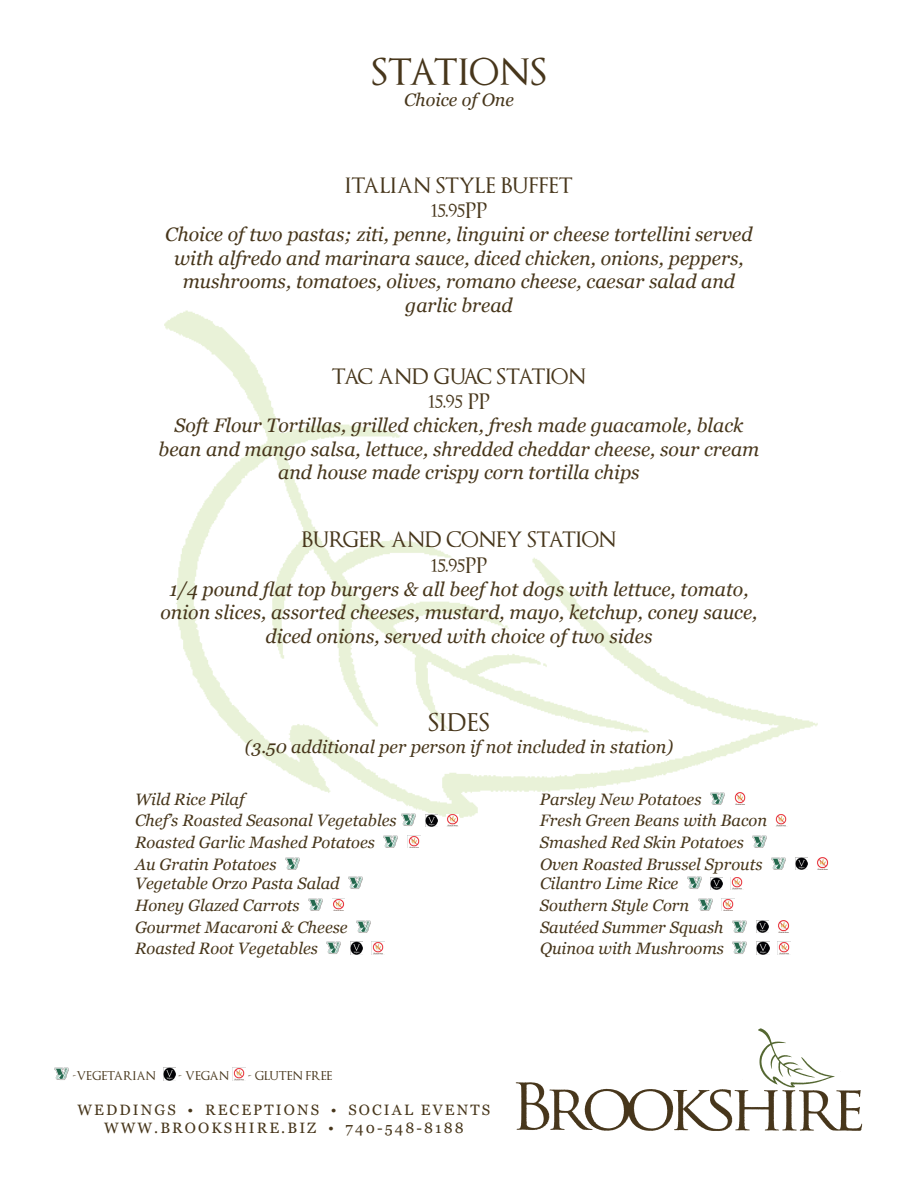
<style>
.page{position:relative;width:918px;height:1188px;background:#fff}
.page>*{position:absolute;margin:0;border:0;box-sizing:border-box;transform-origin:0 0}
.t1{font:36px "Optimus Princeps";letter-spacing:.025em;color:#47361b}
.t2{font:24px "Optimus Princeps";letter-spacing:.025em;color:#47361b}
.t3{font:21px "Optimus Princeps";color:#47361b}
.t4{font:21px "Optimus Princeps";letter-spacing:-.025em;color:#47361b}
.t5{font:italic 19.5px "Georgia";color:#47361b}
.t6{font:italic 18px "Georgia";color:#47361b}
.t7{font:italic 16.5px "Georgia";color:#47361b}
.t8{font:15px/18px "Georgia";letter-spacing:.14em;color:#47361b;text-align:center}
.t9{font:12px "Optimus Princeps";color:#47361b}
</style>
<div class="page">
<img style="left:164px;top:310px;width:654px;height:517px">
<img style="left:515px;top:1082px;width:348px;height:49px">
<img style="left:752px;top:1028px;width:86px;height:61px">
<img style="left:54px;top:1068px;width:15px;height:12px">
<svg style="left:163px;top:1068px;width:13px;height:12px"></svg>
<svg style="left:233px;top:1068px;width:12px;height:12px"></svg>
<img style="left:709px;top:792px;width:16px;height:13px">
<svg style="left:734px;top:792px;width:12px;height:13px"></svg>
<img style="left:401px;top:814px;width:15px;height:12px">
<svg style="left:425px;top:814px;width:13px;height:12px"></svg>
<svg style="left:446px;top:814px;width:13px;height:12px"></svg>
<svg style="left:775px;top:814px;width:13px;height:12px"></svg>
<img style="left:383px;top:836px;width:15px;height:12px">
<svg style="left:408px;top:836px;width:12px;height:12px"></svg>
<img style="left:752px;top:836px;width:15px;height:12px">
<img style="left:285px;top:857px;width:15px;height:13px">
<img style="left:771px;top:857px;width:15px;height:13px">
<svg style="left:795px;top:857px;width:13px;height:13px"></svg>
<svg style="left:817px;top:857px;width:12px;height:13px"></svg>
<img style="left:348px;top:877px;width:15px;height:12px">
<img style="left:687px;top:877px;width:15px;height:12px">
<svg style="left:710px;top:877px;width:13px;height:12px"></svg>
<svg style="left:731px;top:877px;width:12px;height:12px"></svg>
<img style="left:308px;top:899px;width:15px;height:12px">
<svg style="left:333px;top:899px;width:12px;height:12px"></svg>
<img style="left:698px;top:899px;width:15px;height:12px">
<svg style="left:722px;top:899px;width:12px;height:12px"></svg>
<img style="left:356px;top:920px;width:15px;height:13px">
<img style="left:732px;top:920px;width:15px;height:13px">
<svg style="left:756px;top:920px;width:13px;height:13px"></svg>
<svg style="left:778px;top:920px;width:12px;height:13px"></svg>
<img style="left:326px;top:942px;width:15px;height:12px">
<svg style="left:351px;top:942px;width:12px;height:12px"></svg>
<svg style="left:372px;top:942px;width:12px;height:12px"></svg>
<img style="left:732px;top:942px;width:15px;height:12px">
<svg style="left:757px;top:942px;width:12px;height:12px"></svg>
<svg style="left:778px;top:942px;width:12px;height:12px"></svg>
<p class="t1" style="left:372px;top:54px;width:176px">STATIONS</p>
<p class="t6" style="left:404px;top:88px;width:111px">Choice of One</p>
<p class="t3" style="left:345px;top:175px;width:229px">ITALIAN STYLE BUFFET</p>
<p class="t3" style="left:431px;top:200px;width:58px">15.95PP</p>
<p class="t5" style="left:165px;top:222px;width:589px">Choice of two pastas; ziti, penne, linguini or cheese tortellini served</p>
<p class="t5" style="left:174px;top:246px;width:571px">with alfredo and marinara sauce, diced chicken, onions, peppers,</p>
<p class="t5" style="left:183px;top:269px;width:554px">mushrooms, tomatoes, olives, romano cheese, caesar salad and</p>
<p class="t5" style="left:405px;top:292px;width:109px">garlic bread</p>
<p class="t4" style="left:332px;top:365px;width:256px">TAC AND GUAC STATION</p>
<p class="t3" style="left:428px;top:391px;width:63px">15.95 PP</p>
<p class="t5" style="left:175px;top:413px;width:571px">Soft Flour Tortillas, grilled chicken, fresh made guacamole, black</p>
<p class="t5" style="left:159px;top:436px;width:602px">bean and mango salsa, lettuce, shredded cheddar cheese, sour cream</p>
<p class="t5" style="left:278px;top:460px;width:363px">and house made crispy corn tortilla chips</p>
<p class="t3" style="left:302px;top:529px;width:316px">BURGER AND CONEY STATION</p>
<p class="t3" style="left:431px;top:554px;width:58px">15.95PP</p>
<p class="t5" style="left:169px;top:577px;width:581px">1/4 pound flat top burgers &amp; all beef hot dogs with lettuce, tomato,</p>
<p class="t5" style="left:161px;top:600px;width:599px">onion slices, assorted cheeses, mustard, mayo, ketchup, coney sauce,</p>
<p class="t5" style="left:265px;top:624px;width:388px">diced onions, served with choice of two sides</p>
<p class="t2" style="left:429px;top:710px;width:62px">SIDES</p>
<p class="t6" style="left:245px;top:735px;width:430px">(3.50 additional per person if not included in station)</p>
<p class="t7" style="left:135px;top:789px;width:111px">Wild Rice Pilaf</p>
<p class="t7" style="left:540px;top:789px;width:163px">Parsley New Potatoes</p>
<p class="t7" style="left:135px;top:810px;width:263px">Chef’s Roasted Seasonal Vegetables</p>
<p class="t7" style="left:540px;top:810px;width:229px">Fresh Green Beans with Bacon</p>
<p class="t7" style="left:135px;top:832px;width:242px">Roasted Garlic Mashed Potatoes</p>
<p class="t7" style="left:540px;top:832px;width:205px">Smashed Red Skin Potatoes</p>
<p class="t7" style="left:135px;top:853px;width:143px">Au Gratin Potatoes</p>
<p class="t7" style="left:540px;top:853px;width:224px">Oven Roasted Brussel Sprouts</p>
<p class="t7" style="left:135px;top:873px;width:206px">Vegetable Orzo Pasta Salad</p>
<p class="t7" style="left:540px;top:873px;width:140px">Cilantro Lime Rice</p>
<p class="t7" style="left:135px;top:895px;width:166px">Honey Glazed Carrots</p>
<p class="t7" style="left:540px;top:895px;width:151px">Southern Style Corn</p>
<p class="t7" style="left:135px;top:916px;width:214px">Gourmet Macaroni &amp; Cheese</p>
<p class="t7" style="left:540px;top:916px;width:185px">Sautéed Summer Squash</p>
<p class="t7" style="left:135px;top:938px;width:184px">Roasted Root Vegetables</p>
<p class="t7" style="left:540px;top:938px;width:186px">Quinoa with Mushrooms</p>
<p class="t9" style="left:73px;top:1070px;width:85px">-VEGETARIAN</p>
<p class="t9" style="left:179px;top:1070px;width:52px">- VEGAN</p>
<p class="t9" style="left:248px;top:1070px;width:86px">- GLUTEN FREE</p>
<p class="t8" style="left:78px;top:1101px;width:414px">WEDDINGS • RECEPTIONS • SOCIAL EVENTS<br>WWW.BROOKSHIRE.BIZ • 740-548-8188</p>
</div>
